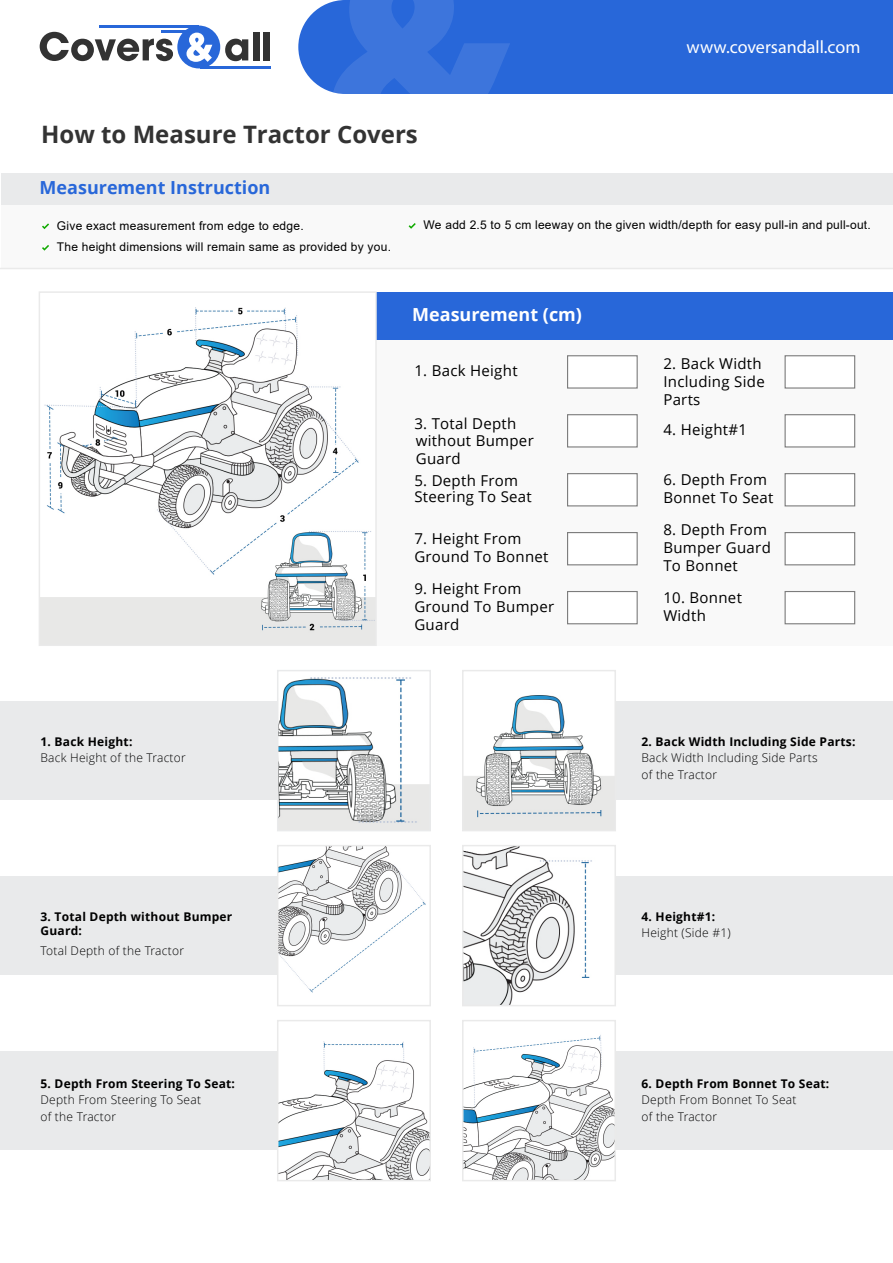
<style>
.page{position:relative;width:893px;height:1263px;background:#fff}
.page>*{position:absolute;margin:0;border:0;box-sizing:border-box;transform-origin:0 0}
.t1{font:700 24px "Open Sans";color:#333}
.t2{font:700 18px "Open Sans";color:#2867d9}
.t3{font:18px "Myriad Pro";color:#fff}
.t4{font:700 18px "Open Sans";color:#fff}
.t5{font:15px/18px "Open Sans";letter-spacing:.02em;color:#000}
.t6{font:300 12px/16.5px "Open Sans";letter-spacing:.02em;color:#000}
.t7{font:12px "Arial";letter-spacing:.02em;color:#000}
.t8{font:700 12px/14.4px "Open Sans";letter-spacing:.02em;color:#000}
</style>
<div class="page">
<div style="left:298px;top:0;width:595px;height:94px;background:#2867d9"></div>
<svg style="left:332px;top:0;width:178px;height:94px;background:#356fda"></svg>
<svg style="left:40px;top:32px;width:133px;height:29px"></svg>
<svg style="left:225px;top:39px;width:23px;height:22px"></svg>
<div style="left:253px;top:32px;width:6px;height:28px;background:#333"></div>
<div style="left:264px;top:32px;width:6px;height:28px;background:#333"></div>
<hr style="left:99px;top:26px;width:100px;height:2px;background:#2867d9">
<hr style="left:161px;top:31px;width:38px;height:2px;background:#2867d9">
<hr style="left:200px;top:66px;width:71px;height:2px;background:#2867d9">
<div style="left:177px;top:26px;width:43px;height:42px;background:#2867d9;border-radius:50%"></div>
<svg style="left:186px;top:33px;width:26px;height:29px"></svg>
<div style="left:327px;top:315px;width:566px;height:331px;background:#f9f9f9"></div>
<div style="left:327px;top:292px;width:566px;height:48px;background:#2867d9"></div>
<img style="left:42px;top:294px;width:332px;height:349px">
<div style="left:39px;top:291px;width:338px;height:355px;border:2px solid #eaeaea"></div>
<div style="left:0;top:702px;width:293px;height:98px;background:#e9eaeb"></div>
<img style="left:280px;top:677px;width:148px;height:151px">
<div style="left:277px;top:670px;width:154px;height:161px;border:2px solid #e9eaeb"></div>
<div style="left:600px;top:702px;width:293px;height:98px;background:#e9eaeb"></div>
<img style="left:465px;top:695px;width:148px;height:133px">
<div style="left:462px;top:670px;width:154px;height:161px;border:2px solid #eaeaea"></div>
<div style="left:0;top:876px;width:293px;height:98px;background:#e9eaeb"></div>
<img style="left:280px;top:848px;width:146px;height:145px">
<svg style="left:338px;top:935px;width:88px;height:58px"></svg>
<div style="left:277px;top:845px;width:154px;height:161px;border:2px solid #eaeaea"></div>
<div style="left:600px;top:876px;width:293px;height:98px;background:#e9eaeb"></div>
<img style="left:465px;top:848px;width:148px;height:155px">
<div style="left:462px;top:845px;width:154px;height:161px;border:2px solid #eaeaea"></div>
<div style="left:600px;top:1051px;width:293px;height:98px;background:#e9eaeb"></div>
<img style="left:465px;top:1035px;width:148px;height:143px">
<div style="left:462px;top:1020px;width:154px;height:161px;border:2px solid #eaeaea"></div>
<div style="left:0;top:1051px;width:293px;height:98px;background:#e9eaeb"></div>
<img style="left:280px;top:1041px;width:148px;height:137px">
<div style="left:277px;top:1020px;width:154px;height:161px;border:2px solid #eaeaea"></div>
<div style="left:2px;top:173px;width:891px;height:32px;background:#e9eaeb"></div>
<div style="left:2px;top:205px;width:891px;height:63px;background:#f9f9f9"></div>
<svg style="left:409px;top:223px;width:7px;height:6px"></svg>
<svg style="left:42px;top:223px;width:7px;height:6px"></svg>
<svg style="left:42px;top:245px;width:7px;height:6px"></svg>
<hr style="left:0;top:268px;width:893px;height:1px;background:#eaeaea">
<div style="left:567px;top:355px;width:71px;height:34px;background:#fff;border:1px solid #7c7c7c"></div>
<div style="left:784px;top:355px;width:71px;height:34px;background:#fff;border:1px solid #7c7c7c"></div>
<div style="left:567px;top:414px;width:71px;height:33px;background:#fff;border:1px solid #7c7c7c"></div>
<div style="left:784px;top:414px;width:71px;height:33px;background:#fff;border:1px solid #7c7c7c"></div>
<div style="left:784px;top:473px;width:71px;height:33px;background:#fff;border:1px solid #7c7c7c"></div>
<div style="left:567px;top:473px;width:71px;height:33px;background:#fff;border:1px solid #7c7c7c"></div>
<div style="left:567px;top:532px;width:71px;height:33px;background:#fff;border:1px solid #7c7c7c"></div>
<div style="left:784px;top:532px;width:71px;height:33px;background:#fff;border:1px solid #7c7c7c"></div>
<div style="left:567px;top:591px;width:71px;height:33px;background:#fff;border:1px solid #7c7c7c"></div>
<div style="left:784px;top:591px;width:71px;height:33px;background:#fff;border:1px solid #7c7c7c"></div>
<p class="t3" style="left:686px;top:36px;width:175px">www.coversandall.com</p>
<h1 class="t1" style="left:41px;top:118px;width:378px">How to Measure Tractor Covers</h1>
<p class="t2" style="left:40px;top:175px;width:232px">Measurement Instruction</p>
<p class="t7" style="left:57px;top:217px;width:248px">Give exact measurement from edge to edge.</p>
<p class="t7" style="left:424px;top:217px;width:449px">We add 2.5 to 5 cm leeway on the given width/depth for easy pull-in and pull-out.</p>
<p class="t7" style="left:57px;top:238px;width:336px">The height dimensions will remain same as provided by you.</p>
<p class="t4" style="left:412px;top:302px;width:171px">Measurement (cm)</p>
<p class="t8" style="left:40px;top:734px;width:93px">1. Back Height:</p>
<p class="t6" style="left:40px;top:749px;width:147px">Back Height of the Tractor</p>
<p class="t8" style="left:40px;top:909px;width:193px">3. Total Depth without Bumper<br>Guard:</p>
<p class="t6" style="left:40px;top:942px;width:145px">Total Depth of the Tractor</p>
<p class="t8" style="left:40px;top:1076px;width:196px">5. Depth From Steering To Seat:</p>
<p class="t6" style="left:41px;top:1091px;width:162px">Depth From Steering To Seat of the Tractor</p>
<p class="t5" style="left:414px;top:361px;width:105px">1. Back Height</p>
<p class="t5" style="left:663px;top:354px;width:103px">2. Back Width<br>Including Side<br>Parts</p>
<p class="t5" style="left:414px;top:414px;width:104px">3. Total Depth</p>
<p class="t5" style="left:663px;top:420px;width:85px">4. Height#1</p>
<p class="t5" style="left:663px;top:470px;width:112px">6. Depth From<br>Bonnet To Seat</p>
<p class="t5" style="left:416px;top:431px;width:119px">without Bumper<br>Guard</p>
<p class="t5" style="left:414px;top:472px;width:119px;line-height:16.5px">5. Depth From<br>Steering To Seat</p>
<p class="t5" style="left:414px;top:529px;width:136px">7. Height From<br>Ground To Bonnet</p>
<p class="t5" style="left:663px;top:520px;width:109px">8. Depth From<br>Bumper Guard<br>To Bonnet</p>
<p class="t5" style="left:414px;top:579px;width:141px">9. Height From<br>Ground To Bumper<br>Guard</p>
<p class="t5" style="left:663px;top:588px;width:80px">10. Bonnet<br>Width</p>
<p class="t8" style="left:641px;top:734px;width:215px">2. Back Width Including Side Parts:</p>
<p class="t6" style="left:642px;top:749px;width:178px">Back Width Including Side Parts of the Tractor</p>
<p class="t8" style="left:641px;top:909px;width:75px">4. Height#1:</p>
<p class="t6" style="left:641px;top:924px;width:91px">Height (Side #1)</p>
<p class="t8" style="left:641px;top:1076px;width:189px">6. Depth From Bonnet To Seat:</p>
<p class="t6" style="left:641px;top:1091px;width:156px">Depth From Bonnet To Seat of the Tractor</p>
</div>
